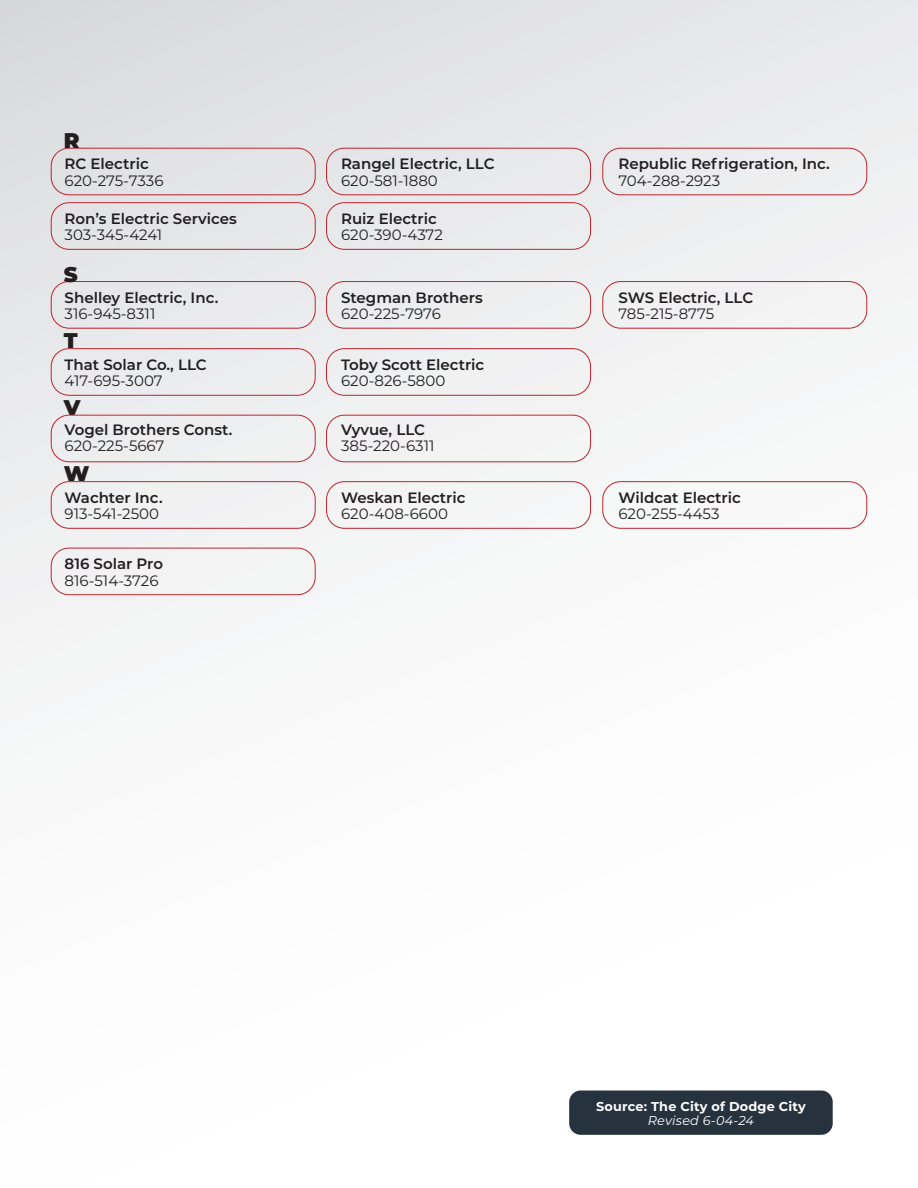
<style>
.page{position:relative;width:918px;height:1188px;background:#fff}
.page>*{position:absolute;margin:0;border:0;box-sizing:border-box;transform-origin:0 0}
.t1{font:900 21.3px "Montserrat";color:#231f20}
.t2{font:600 15px "Montserrat";color:#231f20}
.t3{font:15px "Montserrat";color:#231f20}
.t4{font:700 12.9px "Montserrat";letter-spacing:.015em;color:#fff}
.t5{font:italic 12.9px "Montserrat";letter-spacing:.015em;color:#fff}
</style>
<div class="page">
<div style="left:0;top:0;width:918px;height:1188px;background:linear-gradient(to bottom,#e4e5e6,#fff)"></div>
<div style="left:326px;top:148px;width:265px;height:47px;border:1px solid #fff;border-radius:18px"></div>
<div style="left:51px;top:148px;width:265px;height:47px;border:1px solid #fff;border-radius:18px"></div>
<div style="left:602px;top:148px;width:265px;height:47px;border:1px solid #fff;border-radius:18px"></div>
<div style="left:326px;top:202px;width:265px;height:48px;border:1px solid #fff;border-radius:18px"></div>
<div style="left:51px;top:202px;width:265px;height:48px;border:1px solid #fff;border-radius:18px"></div>
<div style="left:326px;top:281px;width:265px;height:48px;border:1px solid #fff;border-radius:18px"></div>
<div style="left:51px;top:281px;width:265px;height:48px;border:1px solid #fff;border-radius:18px"></div>
<div style="left:602px;top:281px;width:265px;height:48px;border:1px solid #fff;border-radius:18px"></div>
<div style="left:326px;top:348px;width:265px;height:48px;border:1px solid #fff;border-radius:18px"></div>
<div style="left:51px;top:348px;width:265px;height:48px;border:1px solid #fff;border-radius:18px"></div>
<div style="left:326px;top:415px;width:265px;height:47px;border:1px solid #fff;border-radius:18px"></div>
<div style="left:51px;top:415px;width:265px;height:47px;border:1px solid #fff;border-radius:18px"></div>
<div style="left:326px;top:481px;width:265px;height:48px;border:1px solid #fff;border-radius:18px"></div>
<div style="left:51px;top:481px;width:265px;height:48px;border:1px solid #fff;border-radius:18px"></div>
<div style="left:602px;top:481px;width:265px;height:48px;border:1px solid #fff;border-radius:18px"></div>
<div style="left:51px;top:548px;width:265px;height:47px;border:1px solid #fff;border-radius:18px"></div>
<div style="left:569px;top:1091px;width:264px;height:44px;background:#26323e;border-radius:11px"></div>
<h1 class="t1" style="left:64px;top:125px;width:17px">R</h1>
<p class="t2" style="left:65px;top:153px;width:86px">RC Electric</p>
<p class="t3" style="left:65px;top:170px;width:100px">620-275-7336</p>
<p class="t2" style="left:65px;top:208px;width:174px">Ron’s Electric Services</p>
<p class="t3" style="left:65px;top:225px;width:99px">303-345-4241</p>
<h1 class="t1" style="left:64px;top:258px;width:15px">S</h1>
<p class="t2" style="left:65px;top:287px;width:155px">Shelley Electric, Inc.</p>
<p class="t3" style="left:65px;top:304px;width:92px">316-945-8311</p>
<h1 class="t1" style="left:64px;top:325px;width:15px">T</h1>
<p class="t2" style="left:65px;top:354px;width:144px">That Solar Co., LLC</p>
<p class="t3" style="left:65px;top:371px;width:100px">417-695-3007</p>
<h1 class="t1" style="left:64px;top:391px;width:18px">V</h1>
<p class="t2" style="left:65px;top:419px;width:169px">Vogel Brothers Const.</p>
<p class="t3" style="left:65px;top:436px;width:101px">620-225-5667</p>
<h1 class="t1" style="left:64px;top:458px;width:27px">W</h1>
<p class="t2" style="left:65px;top:487px;width:100px">Wachter Inc.</p>
<p class="t3" style="left:65px;top:504px;width:96px">913-541-2500</p>
<p class="t2" style="left:65px;top:553px;width:100px">816 Solar Pro</p>
<p class="t3" style="left:65px;top:570px;width:96px">816-514-3726</p>
<p class="t2" style="left:341px;top:153px;width:155px">Rangel Electric, LLC</p>
<p class="t3" style="left:341px;top:170px;width:98px">620-581-1880</p>
<p class="t2" style="left:341px;top:208px;width:97px">Ruiz Electric</p>
<p class="t3" style="left:341px;top:225px;width:103px">620-390-4372</p>
<p class="t2" style="left:341px;top:287px;width:143px">Stegman Brothers</p>
<p class="t3" style="left:341px;top:304px;width:101px">620-225-7976</p>
<p class="t2" style="left:341px;top:354px;width:145px">Toby Scott Electric</p>
<p class="t3" style="left:341px;top:371px;width:106px">620-826-5800</p>
<p class="t2" style="left:341px;top:419px;width:85px">Vyvue, LLC</p>
<p class="t3" style="left:341px;top:436px;width:95px">385-220-6311</p>
<p class="t2" style="left:341px;top:487px;width:126px">Weskan Electric</p>
<p class="t3" style="left:341px;top:504px;width:108px">620-408-6600</p>
<p class="t2" style="left:618px;top:153px;width:213px">Republic Refrigeration, Inc.</p>
<p class="t3" style="left:618px;top:170px;width:103px">704-288-2923</p>
<p class="t2" style="left:618px;top:287px;width:136px">SWS Electric, LLC</p>
<p class="t3" style="left:618px;top:304px;width:97px">785-215-8775</p>
<p class="t2" style="left:618px;top:487px;width:124px">Wildcat Electric</p>
<p class="t3" style="left:618px;top:504px;width:103px">620-255-4453</p>
<p class="t4" style="left:596px;top:1097px;width:211px">Source: The City of Dodge City</p>
<p class="t5" style="left:648px;top:1112px;width:108px">Revised 6-04-24</p>
</div>
